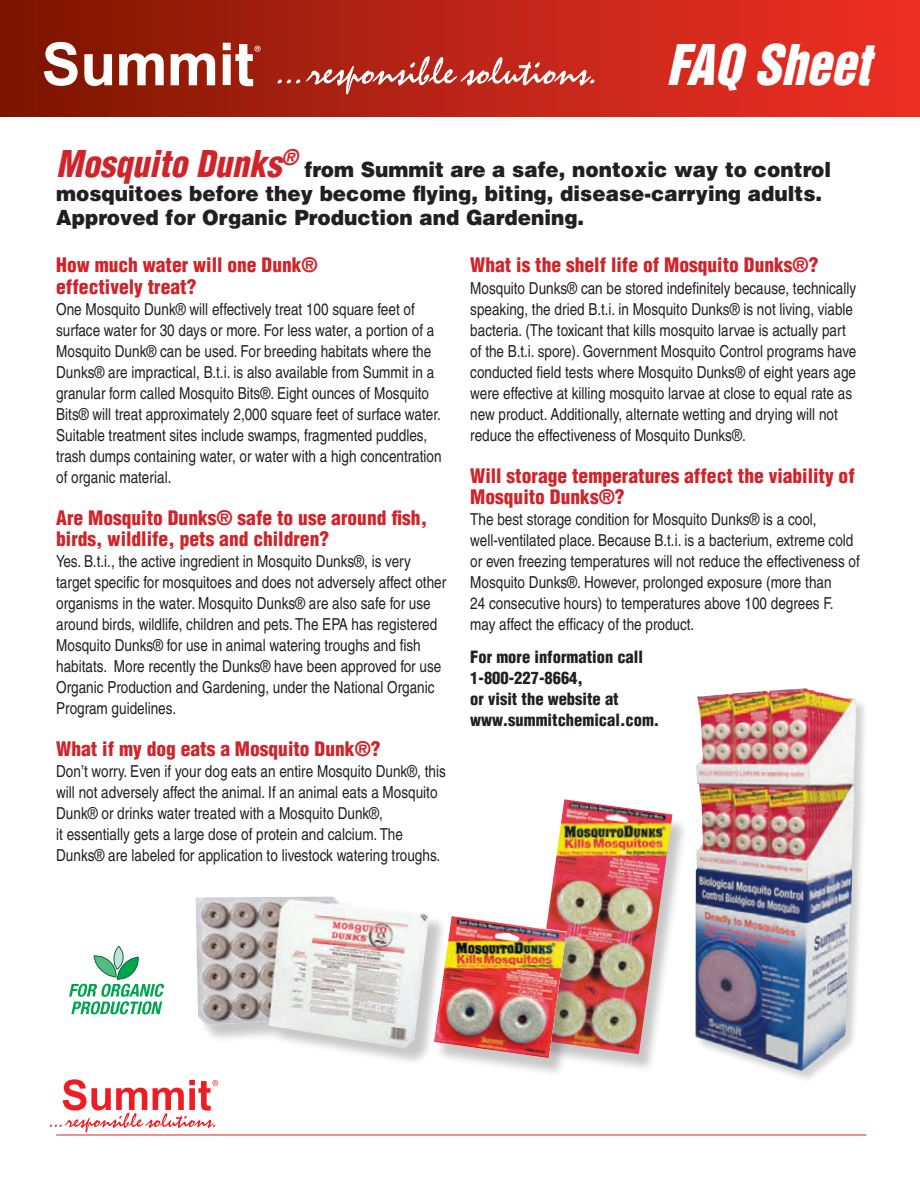
<style>
.page{position:relative;width:920px;height:1189px;background:#fff}
.page>*{position:absolute;margin:0;border:0;box-sizing:border-box;transform-origin:0 0}
.t1{font:italic 51.3px "Helvetica Inserat";color:#fff;scale:.96 1}
.t2{font:italic 900 condensed 36px "Helvetica";color:#d1232a;scale:.95 1}
.t3{font:900 21px/24px "Helvetica";color:#231f20;scale:.95 1}
.t4{font:900 condensed 19.5px/21px "Helvetica";color:#d1232a}
.t5{font:condensed 16.5px/21px "Helvetica";color:#231f20}
.t6{font:900 condensed 16.5px/21px "Helvetica";color:#231f20}
</style>
<div class="page">
<div style="left:0;top:0;width:920px;height:116px;background:linear-gradient(to right,#7e1702,#f23027)"></div>
<svg style="left:44px;top:42px;width:34px;height:44px"></svg>
<svg style="left:84px;top:54px;width:28px;height:32px"></svg>
<svg style="left:119px;top:53px;width:45px;height:32px"></svg>
<svg style="left:171px;top:53px;width:44px;height:32px"></svg>
<svg style="left:223px;top:43px;width:38px;height:43px"></svg>
<svg style="left:50px;top:1079px;width:168px;height:53px"></svg>
<svg style="left:277px;top:79px;width:23px;height:4px"></svg>
<svg style="left:306px;top:56px;width:288px;height:38px;background:#c54b41"></svg>
<hr style="left:56px;top:1134px;width:810px;height:1px;background:#d1232a">
<div style="left:532px;top:803px;width:157px;height:270px;background:#231f20;opacity:.25"></div>
<img style="left:532px;top:799px;width:140px;height:255px">
<div style="left:435px;top:919px;width:148px;height:159px;background:#231f20;opacity:.25"></div>
<svg style="left:448px;top:915px;width:119px;height:143px"></svg>
<img style="left:448px;top:926px;width:118px;height:132px">
<div style="left:198px;top:898px;width:250px;height:168px;background:#231f20;opacity:.25"></div>
<img style="left:196px;top:897px;width:111px;height:135px">
<div style="left:696px;top:689px;width:173px;height:395px;background:#231f20;opacity:.2"></div>
<img style="left:697px;top:688px;width:107px;height:25px">
<svg style="left:69px;top:946px;width:95px;height:68px"></svg>
<h1 class="t1" style="left:666px;top:34px;width:227px">FAQ Sheet</h1>
<h2 class="t2" style="left:56px;top:141px;width:256px">Mosquito Dunks<sup>®</sup></h2>
<p class="t3" style="left:56px;top:157px;width:817px;text-indent:248px">from Summit are a safe, nontoxic way to control mosquitoes before they become flying, biting, disease-carrying adults.<br>Approved for Organic Production and Gardening.</p>
<p class="t4" style="left:56px;top:255px;width:263px">How much water will one Dunk® effectively treat?</p>
<p class="t5" style="left:56px;top:298px;width:387px">One Mosquito Dunk® will effectively treat 100 square feet of surface water for 30 days or more. For less water, a portion of a Mosquito Dunk® can be used. For breeding habitats where the Dunks® are impractical, B.t.i. is also available from Summit in a granular form called Mosquito Bits®. Eight ounces of Mosquito Bits® will treat approximately 2,000 square feet of surface water.<br>Suitable treatment sites include swamps, fragmented puddles, trash dumps containing water, or water with a high concentration of organic material.</p>
<p class="t4" style="left:56px;top:507px;width:372px">Are Mosquito Dunks® safe to use around fish, birds, wildlife, pets and children?</p>
<p class="t5" style="left:56px;top:550px;width:391px">Yes. B.t.i., the active ingredient in Mosquito Dunks®, is very target specific for mosquitoes and does not adversely affect other organisms in the water. Mosquito Dunks® are also safe for use around birds, wildlife, children and pets. The EPA has registered Mosquito Dunks® for use in animal watering troughs and fish habitats. More recently the Dunks® have been approved for use Organic Production and Gardening, under the National Organic Program guidelines.</p>
<p class="t4" style="left:56px;top:738px;width:326px">What if my dog eats a Mosquito Dunk®?</p>
<p class="t5" style="left:56px;top:760px;width:391px">Don’t worry. Even if your dog eats an entire Mosquito Dunk®, this will not adversely affect the animal. If an animal eats a Mosquito Dunk® or drinks water treated with a Mosquito Dunk®,<br>it essentially gets a large dose of protein and calcium. The Dunks® are labeled for application to livestock watering troughs.</p>
<p class="t4" style="left:470px;top:255px;width:350px">What is the shelf life of Mosquito Dunks®?</p>
<p class="t5" style="left:470px;top:277px;width:387px">Mosquito Dunks® can be stored indefinitely because, technically speaking, the dried B.t.i. in Mosquito Dunks® is not living, viable bacteria. (The toxicant that kills mosquito larvae is actually part of the B.t.i. spore). Government Mosquito Control programs have conducted field tests where Mosquito Dunks® of eight years age were effective at killing mosquito larvae at close to equal rate as new product. Additionally, alternate wetting and drying will not reduce the effectiveness of Mosquito Dunks®.</p>
<p class="t4" style="left:470px;top:465px;width:386px">Will storage temperatures affect the viability of<br>Mosquito Dunks®?</p>
<p class="t5" style="left:470px;top:508px;width:391px">The best storage condition for Mosquito Dunks® is a cool, well-ventilated place. Because B.t.i. is a bacterium, extreme cold or even freezing temperatures will not reduce the effectiveness of Mosquito Dunks®. However, prolonged exposure (more than<br>24 consecutive hours) to temperatures above 100 degrees F. may affect the efficacy of the product.</p>
<p class="t6" style="left:470px;top:646px;width:191px">For more information call<br>1-800-227-8664,<br>or visit the website at www.summitchemical.com.</p>
</div>
